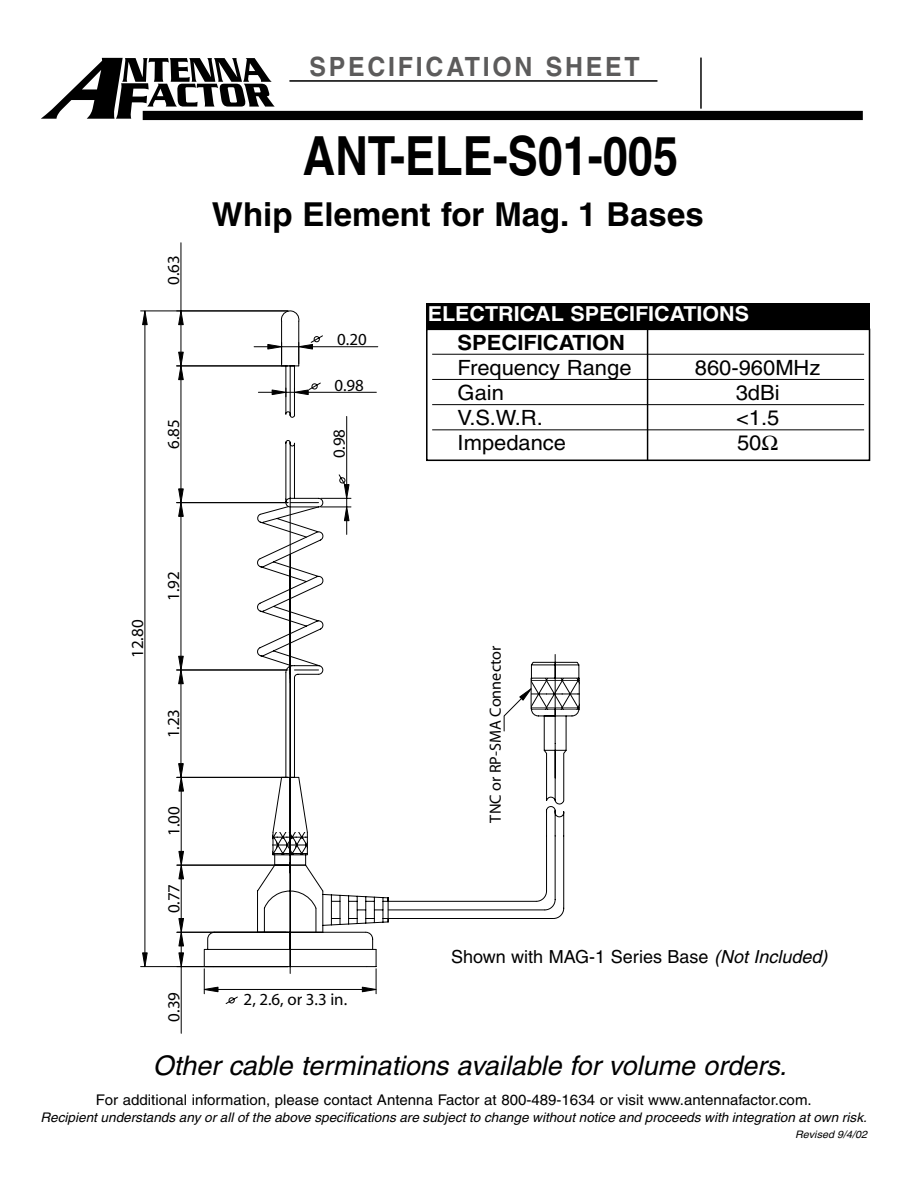
<style>
.page{position:relative;width:918px;height:1188px;background:#fff}
.page>*{position:absolute;margin:0;border:0;box-sizing:border-box;transform-origin:0 0}
.t1{font:700 54px "Helvetica";color:#000;scale:.83 1}
.t2{font:700 33px "Helvetica";color:#000}
.t3{font:italic 27px "Helvetica";color:#000}
.t4{font:700 26.4px "Helvetica";letter-spacing:.11em;color:#5c5b5b;scale:.94 1}
.t5{font:21px "Helvetica";color:#000;scale:1.04 1}
.t6{font:700 21px "Helvetica";color:#000;scale:1.04 1}
.t7{font:700 20.7px "Helvetica";color:#fff;scale:1.04 1}
.t8{font:18px "Helvetica";color:#000}
.t9{font:16.8px "Myriad";color:#000}
.t10{font:16.2px "Myriad";color:#000}
.t11{font:14.7px "Helvetica";color:#000}
.t12{font:italic 13.2px "Helvetica";color:#000}
.t13{font:italic 10.2px "Helvetica";color:#000;scale:1.04 1}
.s1{font-style:italic}
</style>
<div class="page">
<svg style="left:378px;top:346px;width:186px;height:577px"></svg>
<svg style="left:225px;top:346px;width:153px;height:658px"></svg>
<hr style="left:308px;top:392px;width:68px;height:1px;background:#000">
<hr style="left:180px;top:243px;width:1px;height:68px;background:#000">
<hr style="left:177px;top:365px;width:111px;height:1px;background:#000">
<hr style="left:180px;top:380px;width:1px;height:109px;background:#000">
<svg style="left:178px;top:307px;width:6px;height:73px"></svg>
<hr style="left:321px;top:506px;width:30px;height:1px;background:#000">
<hr style="left:321px;top:498px;width:30px;height:1px;background:#000">
<svg style="left:257px;top:310px;width:93px;height:357px"></svg>
<hr style="left:177px;top:669px;width:111px;height:1px;background:#000">
<hr style="left:177px;top:502px;width:111px;height:1px;background:#000">
<hr style="left:180px;top:516px;width:1px;height:140px;background:#000">
<svg style="left:178px;top:488px;width:6px;height:29px"></svg>
<hr style="left:180px;top:684px;width:1px;height:80px;background:#000">
<svg style="left:178px;top:655px;width:6px;height:30px"></svg>
<hr style="left:177px;top:777px;width:111px;height:1px;background:#000">
<hr style="left:181px;top:791px;width:1px;height:60px;background:#000">
<svg style="left:178px;top:763px;width:6px;height:29px"></svg>
<hr style="left:177px;top:865px;width:111px;height:1px;background:#000">
<hr style="left:181px;top:879px;width:1px;height:40px;background:#000">
<svg style="left:178px;top:851px;width:6px;height:29px"></svg>
<hr style="left:177px;top:932px;width:111px;height:1px;background:#000">
<hr style="left:181px;top:967px;width:1px;height:66px;background:#000">
<svg style="left:178px;top:918px;width:6px;height:53px"></svg>
<hr style="left:218px;top:989px;width:144px;height:1px;background:#000">
<svg style="left:203px;top:969px;width:16px;height:25px"></svg>
<svg style="left:362px;top:969px;width:16px;height:25px"></svg>
<hr style="left:141px;top:966px;width:147px;height:1px;background:#000">
<hr style="left:141px;top:310px;width:147px;height:1px;background:#000">
<hr style="left:144px;top:325px;width:1px;height:628px;background:#000">
<svg style="left:142px;top:952px;width:6px;height:16px"></svg>
<svg style="left:142px;top:310px;width:6px;height:15px"></svg>
<svg style="left:503px;top:654px;width:77px;height:153px"></svg>
<div style="left:427px;top:329px;width:443px;height:131px;background:#fff"></div>
<hr style="left:432px;top:354px;width:432px;height:1px;background:#000">
<hr style="left:432px;top:379px;width:432px;height:1px;background:#000">
<hr style="left:432px;top:404px;width:432px;height:1px;background:#000">
<hr style="left:432px;top:429px;width:432px;height:1px;background:#000">
<div style="left:426px;top:329px;width:444px;height:132px;border:2px solid #000"></div>
<hr style="left:647px;top:329px;width:1px;height:131px;background:#000">
<div style="left:426px;top:303px;width:444px;height:26px;background:#000"></div>
<svg style="left:41px;top:58px;width:234px;height:61px"></svg>
<hr style="left:289px;top:80px;width:368px;height:2px;background:#000">
<hr style="left:700px;top:58px;width:2px;height:51px;background:#000">
<div style="left:143px;top:111px;width:720px;height:9px;background:#000"></div>
<h3 class="t4" style="left:309px;top:57px;width:353px">SPECIFICATION SHEET</h3>
<h1 class="t1" style="left:303px;top:136px;width:454px">ANT-ELE-S01-005</h1>
<p class="t9" style="left:167px;top:285px;width:31px;rotate:-90deg">0.63</p>
<h2 class="t2" style="left:212px;top:202px;width:493px">Whip Element for Mag. 1 Bases</h2>
<h3 class="t7" style="left:428px;top:307px;width:310px">ELECTRICAL SPECIFICATIONS</h3>
<p class="t9" style="left:337px;top:333px;width:31px">0.20</p>
<p class="t9" style="left:334px;top:379px;width:31px">0.98</p>
<p class="t9" style="left:167px;top:449px;width:31px;rotate:-90deg">6.85</p>
<p class="t9" style="left:333px;top:458px;width:31px;rotate:-90deg">0.98</p>
<h3 class="t6" style="left:458px;top:335px;width:162px">SPECIFICATION</h3>
<h3 class="t5" style="left:458px;top:360px;width:169px">Frequency Range</h3>
<h3 class="t5" style="left:695px;top:360px;width:122px">860-960MHz</h3>
<h3 class="t5" style="left:458px;top:385px;width:46px">Gain</h3>
<h3 class="t5" style="left:736px;top:385px;width:44px">3dBi</h3>
<h3 class="t5" style="left:458px;top:410px;width:83px">V.S.W.R.</h3>
<h3 class="t5" style="left:736px;top:410px;width:43px">&lt;1.5</h3>
<h3 class="t5" style="left:458px;top:435px;width:106px">Impedance</h3>
<h3 class="t5" style="left:737px;top:435px;width:25px">50</h3>
<p class="t9" style="left:131px;top:658px;width:40px;rotate:-90deg">12.80</p>
<p class="t9" style="left:167px;top:601px;width:31px;rotate:-90deg">1.92</p>
<p class="t9" style="left:167px;top:738px;width:31px;rotate:-90deg">1.23</p>
<p class="t9" style="left:168px;top:836px;width:31px;rotate:-90deg">1.00</p>
<p class="t10" style="left:489px;top:823px;width:178px;rotate:-90deg">TNC or RP-SMA Connector</p>
<p class="t9" style="left:168px;top:913px;width:31px;rotate:-90deg">0.77</p>
<p class="t9" style="left:168px;top:1022px;width:31px;rotate:-90deg">0.39</p>
<p class="t9" style="left:244px;top:994px;width:105px">2, 2.6, or 3.3 in.</p>
<h3 class="t8" style="left:451px;top:950px;width:378px">Shown with MAG-1 Series Base <span class="s1">(Not Included)</span></h3>
<h3 class="t3" style="left:153px;top:1055px;width:636px">Other cable terminations available for volume orders.</h3>
<p class="t11" style="left:96px;top:1095px;width:717px">For additional information, please contact Antenna Factor at 800-489-1634 or visit www.antennafactor.com.</p>
<p class="t12" style="left:41px;top:1112px;width:828px">Recipient understands any or all of the above specifications are subject to change without notice and proceeds with integration at own risk.</p>
<p class="t13" style="left:795px;top:1131px;width:71px">Revised 9/4/02</p>
</div>
